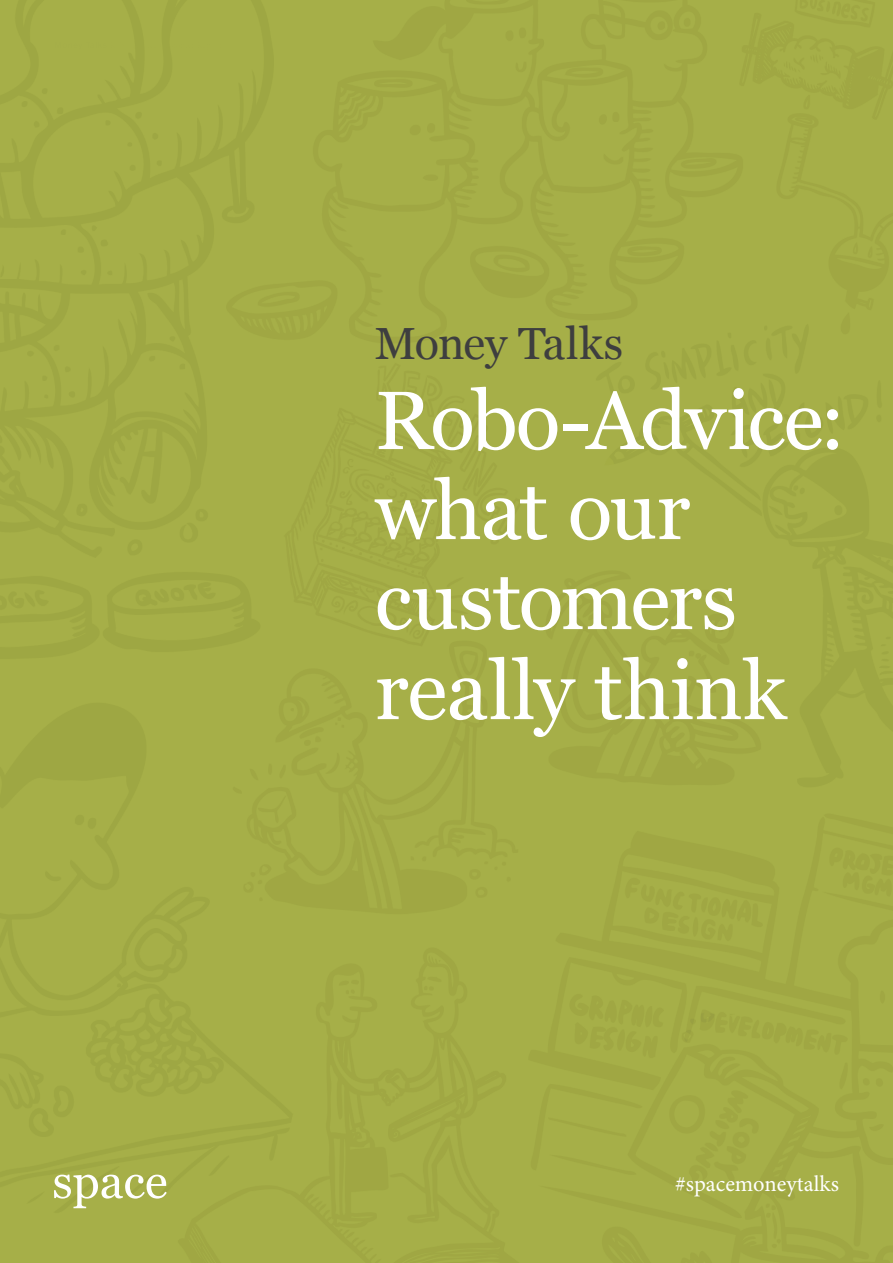
<style>
.page{position:relative;width:893px;height:1263px;background:#a6af48}
.page>*{position:absolute;margin:0;border:0;box-sizing:border-box;transform-origin:0 0}
.t1{font:82.5px/90px "Georgia";letter-spacing:-.015em;color:#fff}
.t2{font:45px "Georgia";letter-spacing:-.015em;color:#3e3e3f}
.t3{font:22.5px "Minion Pro";color:#fff}
</style>
<div class="page">
<svg style="left:54px;top:1174px;width:113px;height:34px"></svg>
<p class="t2" style="left:375px;top:311px;width:250px">Money Talks</p>
<p class="t1" style="left:375px;top:372px;width:472px">Robo-Advice: what our customers really think</p>
<p class="t3" style="left:675px;top:1169px;width:165px">#spacemoneytalks</p>
</div>
